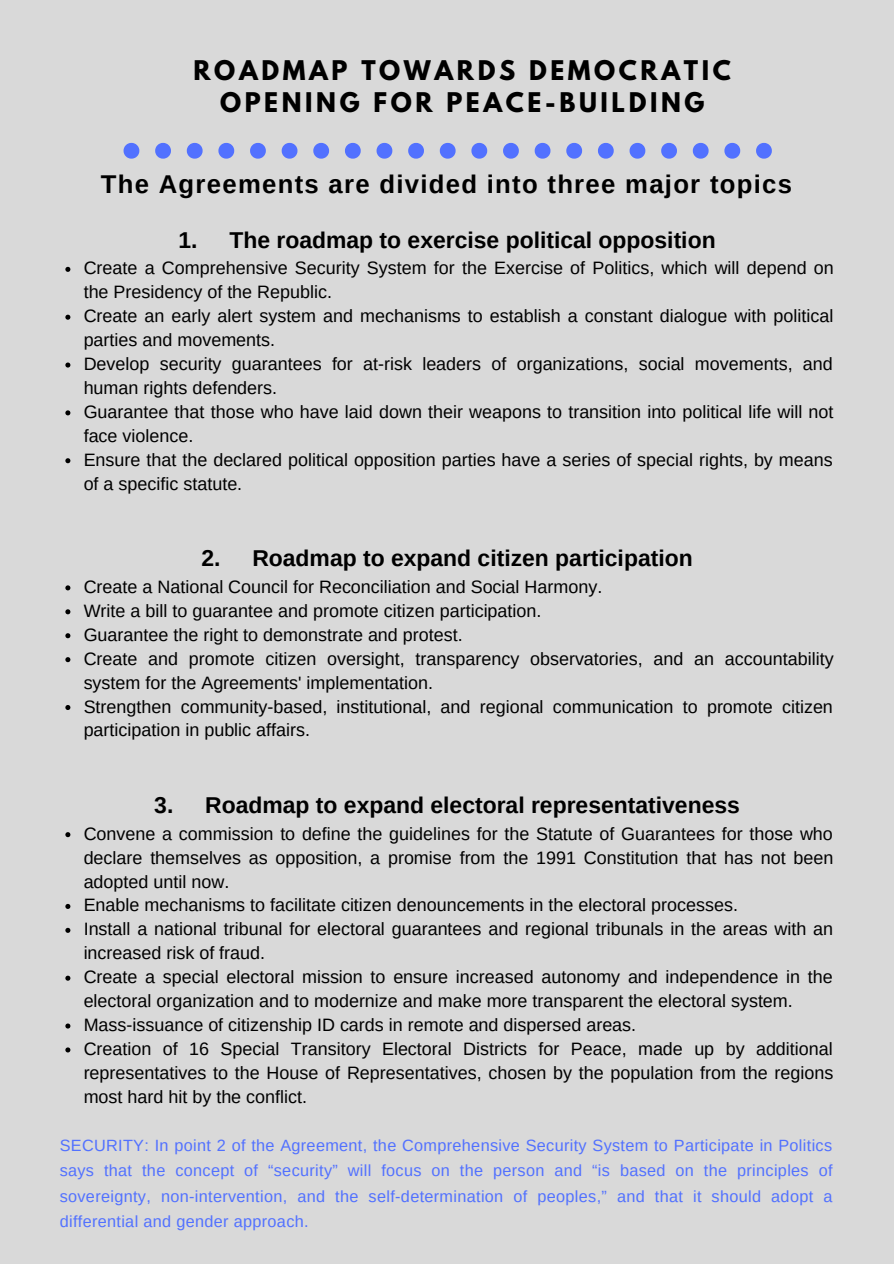
<style>
.page{position:relative;width:894px;height:1264px;background:#fff}
.page>*{position:absolute;margin:0;border:0;box-sizing:border-box;transform-origin:0 0}
.t1{font:700 25.65px "Arimo";letter-spacing:.05em;color:#000}
.t2{font:700 24px/31.7px "League Spartan";letter-spacing:.15em;color:#000;text-align:center}
.t3{font:700 22.95px "Arimo";color:#000}
.t4{font:18px/23.9px "Arimo";color:#000}
.t5{font:16.2px/25.2px "Arimo";letter-spacing:.02em;color:#5271ff;text-align:justify}
</style>
<div class="page">
<div style="left:0;top:0;width:893px;height:1263px;background:#d9d9d9"></div>
<svg style="left:123px;top:143px;width:16px;height:16px"></svg>
<svg style="left:155px;top:143px;width:16px;height:16px"></svg>
<svg style="left:187px;top:143px;width:15px;height:16px"></svg>
<svg style="left:218px;top:143px;width:16px;height:16px"></svg>
<svg style="left:250px;top:143px;width:16px;height:16px"></svg>
<svg style="left:281px;top:143px;width:16px;height:16px"></svg>
<svg style="left:313px;top:143px;width:16px;height:16px"></svg>
<svg style="left:345px;top:143px;width:15px;height:16px"></svg>
<svg style="left:376px;top:143px;width:16px;height:16px"></svg>
<svg style="left:408px;top:143px;width:16px;height:16px"></svg>
<svg style="left:439px;top:143px;width:16px;height:16px"></svg>
<svg style="left:471px;top:143px;width:16px;height:16px"></svg>
<svg style="left:503px;top:143px;width:15px;height:16px"></svg>
<svg style="left:534px;top:143px;width:16px;height:16px"></svg>
<svg style="left:566px;top:143px;width:16px;height:16px"></svg>
<svg style="left:598px;top:143px;width:15px;height:16px"></svg>
<svg style="left:629px;top:143px;width:16px;height:16px"></svg>
<svg style="left:661px;top:143px;width:15px;height:16px"></svg>
<svg style="left:692px;top:143px;width:16px;height:16px"></svg>
<svg style="left:724px;top:143px;width:16px;height:16px"></svg>
<svg style="left:756px;top:143px;width:15px;height:16px"></svg>
<svg style="left:65px;top:267px;width:5px;height:5px"></svg>
<svg style="left:65px;top:315px;width:5px;height:5px"></svg>
<svg style="left:65px;top:362px;width:5px;height:5px"></svg>
<svg style="left:65px;top:410px;width:5px;height:5px"></svg>
<svg style="left:65px;top:458px;width:5px;height:5px"></svg>
<svg style="left:65px;top:585px;width:5px;height:5px"></svg>
<svg style="left:65px;top:609px;width:5px;height:5px"></svg>
<svg style="left:65px;top:633px;width:5px;height:5px"></svg>
<svg style="left:65px;top:657px;width:5px;height:5px"></svg>
<svg style="left:65px;top:705px;width:5px;height:5px"></svg>
<svg style="left:65px;top:832px;width:5px;height:5px"></svg>
<svg style="left:65px;top:903px;width:5px;height:6px"></svg>
<svg style="left:65px;top:927px;width:5px;height:5px"></svg>
<svg style="left:65px;top:975px;width:5px;height:5px"></svg>
<svg style="left:65px;top:1023px;width:5px;height:5px"></svg>
<svg style="left:65px;top:1047px;width:5px;height:5px"></svg>
<h2 class="t2" style="left:193px;top:54px;width:538px">ROADMAP TOWARDS DEMOCRATIC<br>OPENING FOR PEACE-BUILDING</h2>
<h1 class="t1" style="left:101px;top:166px;width:692px">The Agreements are divided into three major topics</h1>
<p class="t3" style="left:178px;top:224px;width:538px">1. The roadmap to exercise political opposition</p>
<p class="t4" style="left:84px;top:256px;width:751px">Create a Comprehensive Security System for the Exercise of Politics, which will depend on the Presidency of the Republic.<br>Create an early alert system and mechanisms to establish a constant dialogue with political parties and movements.<br>Develop security guarantees for at-risk leaders of organizations, social movements, and human rights defenders.<br>Guarantee that those who have laid down their weapons to transition into political life will not face violence.<br>Ensure that the declared political opposition parties have a series of special rights, by means of a specific statute.</p>
<p class="t3" style="left:201px;top:543px;width:492px">2. Roadmap to expand citizen participation</p>
<p class="t4" style="left:84px;top:575px;width:751px">Create a National Council for Reconciliation and Social Harmony.<br>Write a bill to guarantee and promote citizen participation.<br>Guarantee the right to demonstrate and protest.<br>Create and promote citizen oversight, transparency observatories, and an accountability system for the Agreements' implementation.<br>Strengthen community-based, institutional, and regional communication to promote citizen participation in public affairs.</p>
<p class="t3" style="left:154px;top:789px;width:587px">3. Roadmap to expand electoral representativeness</p>
<p class="t4" style="left:84px;top:821px;width:751px">Convene a commission to define the guidelines for the Statute of Guarantees for those who declare themselves as opposition, a promise from the 1991 Constitution that has not been adopted until now.<br>Enable mechanisms to facilitate citizen denouncements in the electoral processes.<br>Install a national tribunal for electoral guarantees and regional tribunals in the areas with an increased risk of fraud.<br>Create a special electoral mission to ensure increased autonomy and independence in the electoral organization and to modernize and make more transparent the electoral system.<br>Mass-issuance of citizenship ID cards in remote and dispersed areas.<br>Creation of 16 Special Transitory Electoral Districts for Peace, made up by additional representatives to the House of Representatives, chosen by the population from the regions most hard hit by the conflict.</p>
<p class="t5" style="left:60px;top:1133px;width:774px">SECURITY: In point 2 of the Agreement, the Comprehensive Security System to Participate in Politics says that the concept of “security” will focus on the person and “is based on the principles of sovereignty, non-intervention, and the self-determination of peoples,” and that it should adopt a differential and gender approach.</p>
</div>
